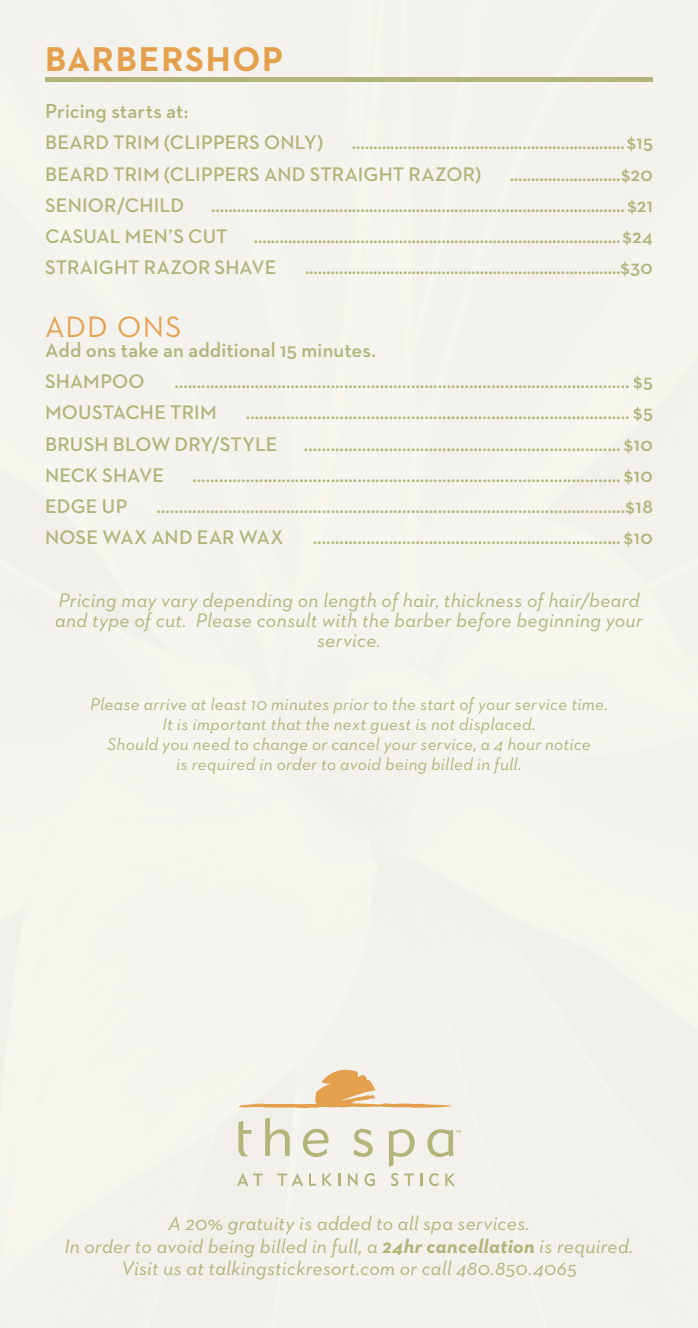
<style>
.page{position:relative;width:698px;height:1328px;background:#fff}
.page>*{position:absolute;margin:0;border:0;box-sizing:border-box;transform-origin:0 0}
.t1{font:700 35px "Neutraface 2 Text";letter-spacing:.05em;color:#e5a04e}
.t2{font:30px "Neutraface 2 Text";letter-spacing:.04em;color:#e5a04e}
.t3{font:600 20.5px "Neutraface 2 Text";letter-spacing:.005em;color:#b0b579}
.t4{font:600 20px/31.2px "Neutraface 2 Text";letter-spacing:.01em;color:#b0b579}
.t5{font:italic 20px/22.5px "Neutraface 2 Text";letter-spacing:.015em;color:#b0b579;text-align:center}
.t6{font:italic 17.5px/20px "Neutraface 2 Text";letter-spacing:.02em;color:#b0b579;text-align:center}
.s1{font-weight:700}
</style>
<div class="page">
<svg style="left:237px;top:1173px;width:26px;height:12px"></svg>
<svg style="left:277px;top:1173px;width:26px;height:12px"></svg>
<svg style="left:309px;top:1173px;width:7px;height:12px"></svg>
<svg style="left:322px;top:1173px;width:10px;height:12px"></svg>
<svg style="left:338px;top:1173px;width:2px;height:12px"></svg>
<svg style="left:348px;top:1173px;width:9px;height:13px"></svg>
<svg style="left:364px;top:1173px;width:11px;height:13px"></svg>
<svg style="left:391px;top:1173px;width:7px;height:13px"></svg>
<svg style="left:404px;top:1173px;width:10px;height:12px"></svg>
<svg style="left:420px;top:1173px;width:2px;height:12px"></svg>
<svg style="left:429px;top:1173px;width:9px;height:13px"></svg>
<svg style="left:445px;top:1173px;width:10px;height:12px"></svg>
<svg style="left:238px;top:1069px;width:214px;height:39px;background:#efddc4"></svg>
<svg style="left:238px;top:1120px;width:13px;height:36px"></svg>
<svg style="left:265px;top:1117px;width:24px;height:38px"></svg>
<svg style="left:303px;top:1128px;width:25px;height:29px"></svg>
<svg style="left:353px;top:1128px;width:19px;height:29px"></svg>
<svg style="left:389px;top:1129px;width:25px;height:37px"></svg>
<svg style="left:427px;top:1129px;width:34px;height:28px"></svg>
<hr style="left:45px;top:78px;width:607px;height:4px;background:#b0b579">
<h1 class="t1" style="left:45px;top:36px;width:240px">BARBERSHOP</h1>
<p class="t3" style="left:45px;top:98px;width:145px">Pricing starts at:</p>
<p class="t4" style="left:45px;top:127px;width:280px">BEARD TRIM (CLIPPERS ONLY)</p>
<p class="t4" style="left:45px;top:127px;width:609px;text-indent:307px">................................................................$15<br>BEARD TRIM (CLIPPERS AND STRAIGHT RAZOR)</p>
<p class="t4" style="left:509px;top:158px;width:145px">..........................$20</p>
<p class="t4" style="left:45px;top:189px;width:140px">SENIOR/CHILD</p>
<p class="t4" style="left:45px;top:189px;width:609px;text-indent:166px">................................................................................................. $21<br>CASUAL MEN’S CUT</p>
<p class="t4" style="left:45px;top:220px;width:609px;text-indent:209px">......................................................................................$24<br>STRAIGHT RAZOR SHAVE</p>
<p class="t4" style="left:305px;top:252px;width:349px">..........................................................................$30</p>
<h2 class="t2" style="left:45px;top:308px;width:138px">ADD ONS</h2>
<p class="t3" style="left:45px;top:337px;width:332px">Add ons take an additional 15 minutes.</p>
<p class="t4" style="left:45px;top:365px;width:101px">SHAMPOO</p>
<p class="t4" style="left:45px;top:365px;width:609px;text-indent:129px">...................................................................................................... $5<br>MOUSTACHE TRIM</p>
<p class="t4" style="left:45px;top:397px;width:609px;text-indent:201px">...................................................................................... $5<br>BRUSH BLOW DRY/STYLE</p>
<p class="t4" style="left:304px;top:428px;width:350px">....................................................................... $10</p>
<p class="t4" style="left:45px;top:459px;width:120px">NECK SHAVE</p>
<p class="t4" style="left:192px;top:459px;width:462px">................................................................................................ $10</p>
<p class="t4" style="left:45px;top:490px;width:84px">EDGE UP</p>
<p class="t4" style="left:45px;top:490px;width:609px;text-indent:111px">.........................................................................................................$18<br>NOSE WAX AND EAR WAX</p>
<p class="t4" style="left:313px;top:522px;width:341px">..................................................................... $10</p>
<p class="t5" style="left:55px;top:590px;width:589px;line-height:20px">Pricing may vary depending on length of hair, thickness of hair/beard and type of cut. Please consult with the barber before beginning your service.</p>
<p class="t6" style="left:90px;top:693px;width:519px">Please arrive at least 10 minutes prior to the start of your service time.<br>It is important that the next guest is not displaced.<br>Should you need to change or cancel your service, a 4 hour notice<br>is required in order to avoid being billed in full.</p>
<p class="t5" style="left:64px;top:1211px;width:570px">A 20% gratuity is added to all spa services.<br>In order to avoid being billed in full, a <span class="s1">24hr cancellation</span> is required.<br>Visit us at talkingstickresort.com or call 480.850.4065</p>
</div>
